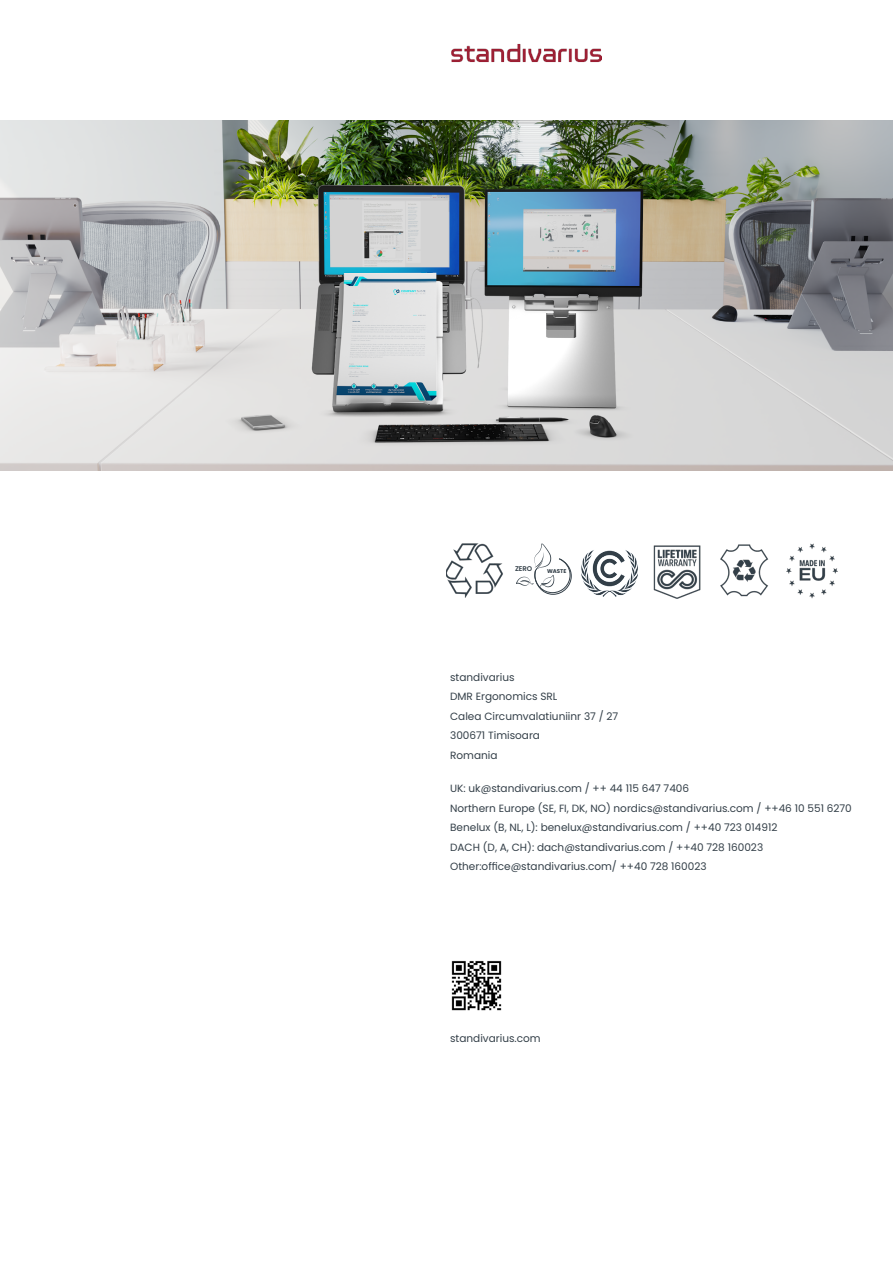
<style>
.page{position:relative;width:893px;height:1263px;background:#fff}
.page>*{position:absolute;margin:0;border:0;box-sizing:border-box;transform-origin:0 0}
.t1{font:10.5px/19.5px "Poppins";color:#333f48}
.t2{font:600 6.9px "Poppins";color:#333f48}
.t3{font:700 5.55px "Poppins";color:#333f48}
</style>
<div class="page">
<img style="left:451px;top:43px;width:151px;height:20px">
<img style="left:451px;top:960px;width:51px;height:51px">
<img style="left:786px;top:543px;width:52px;height:55px">
<img style="left:581px;top:550px;width:57px;height:47px">
<img style="left:653px;top:545px;width:48px;height:53px">
<img style="left:446px;top:543px;width:57px;height:54px">
<svg style="left:516px;top:543px;width:56px;height:52px"></svg>
<img style="left:720px;top:544px;width:49px;height:53px">
<img style="left:0;top:120px;width:893px;height:350px">
<p class="t2" style="left:515px;top:564px;width:19px">ZERO</p>
<p class="t3" style="left:547px;top:568px;width:21px">WASTE</p>
<p class="t1" style="left:450px;top:667px;width:170px">standivarius<br>DMR Ergonomics SRL<br>Calea Circumvalatiuniinr 37 / 27<br>300671 Timisoara<br>Romania</p>
<p class="t1" style="left:450px;top:779px;width:403px">UK: uk@standivarius.com / ++ 44 115 647 7406<br>Northern Europe (SE, FI, DK, NO) nordics@standivarius.com / ++46 10 551 6270<br>Benelux (B, NL, L): benelux@standivarius.com / ++40 723 014912<br>DACH (D, A, CH): dach@standivarius.com / ++40 728 160023<br>Other:office@standivarius.com/ ++40 728 160023</p>
<p class="t1" style="left:450px;top:1028px;width:92px">standivarius.com</p>
</div>
